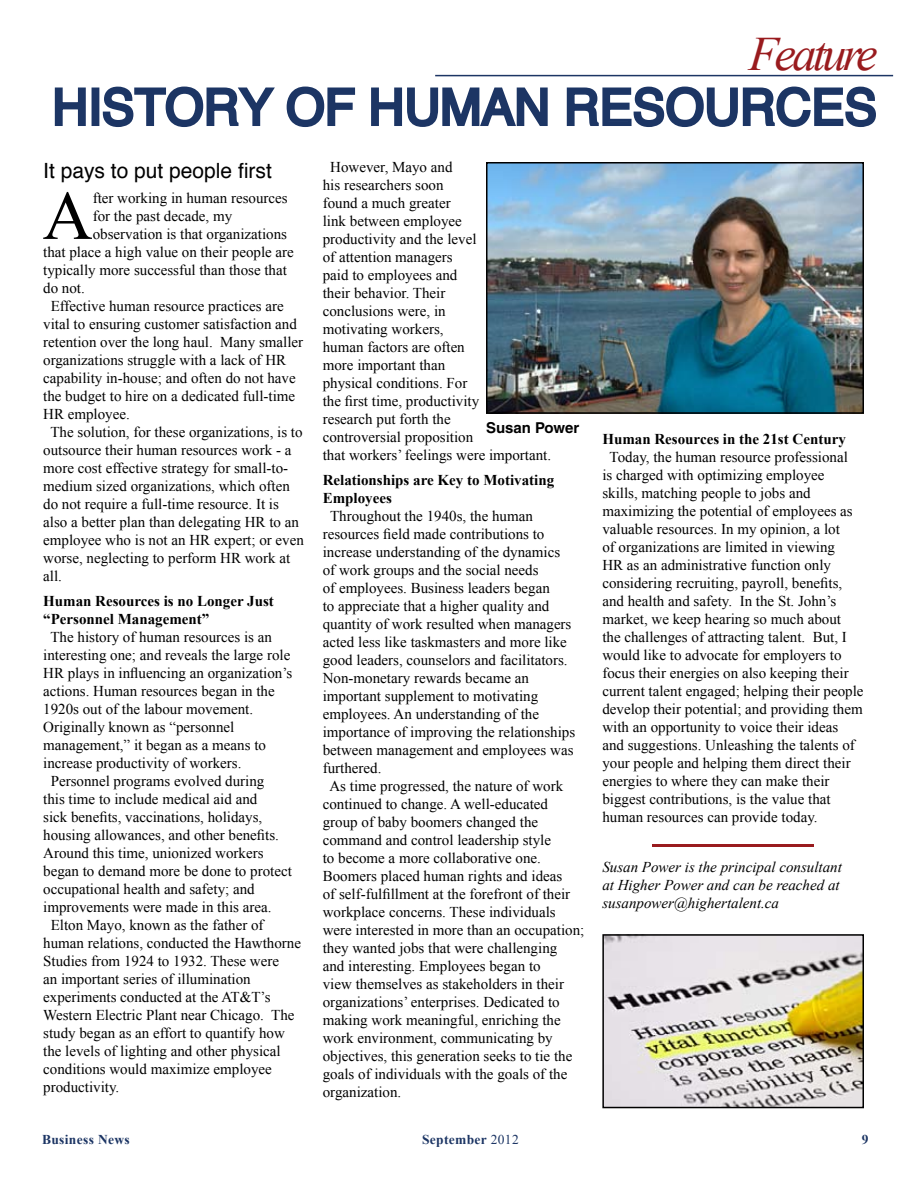
<style>
.page{position:relative;width:918px;height:1188px;background:#fff}
.page>*{position:absolute;margin:0;border:0;box-sizing:border-box;transform-origin:0 0}
.t1{font:69.3px "Times New Roman";color:#000}
.t2{font:49.5px "Helvetica";color:#1c3564}
.t3{font:italic 48px "Times New Roman";letter-spacing:-.075em;color:#991b1e}
.t4{font:21px "Helvetica";color:#000}
.t5{font:15px/18px "Times New Roman";color:#000}
.t6{font:700 15px/18px "Times New Roman";color:#000}
.t7{font:italic 15px/18px "Times New Roman";color:#000}
.t8{font:700 15px "Helvetica";color:#000}
.t9{font:700 13.5px "Times New Roman";letter-spacing:.025em;color:#1c3564}
.s1{font-weight:400}
</style>
<div class="page">
<svg style="left:54px;top:87px;width:32px;height:39px"></svg>
<div style="left:92px;top:88px;width:7px;height:38px;border:3px solid #1c3564"></div>
<svg style="left:102px;top:86px;width:173px;height:41px"></svg>
<svg style="left:286px;top:86px;width:70px;height:41px"></svg>
<svg style="left:371px;top:76px;width:178px;height:51px"></svg>
<svg style="left:566px;top:86px;width:310px;height:41px"></svg>
<hr style="left:435px;top:75px;width:458px;height:1px;background:#1c3564">
<hr style="left:652px;top:844px;width:162px;height:3px;background:#991b1e">
<img style="left:605px;top:937px;width:256px;height:168px">
<div style="left:602px;top:934px;width:262px;height:174px;border:2px solid #000"></div>
<img style="left:489px;top:165px;width:372px;height:246px">
<div style="left:486px;top:162px;width:378px;height:252px;border:2px solid #000"></div>
<h3 class="t3" style="left:749px;top:21px;width:130px">Feature</h3>
<h2 class="t2" style="left:52px;top:76px;width:29px">HIST</h2>
<h2 class="t2" style="left:165px;top:76px;width:678px">ORY OF HUMAN RESOU RCES</h2>
<h3 class="t4" style="left:43px;top:158px;width:230px">IT PAYS TO PUT PEOPLE FIRST</h3>
<h1 class="t1" style="left:43px;top:169px;width:52px">A</h1>
<p class="t5" style="left:93px;top:189px;width:196px">fter working in human resources</p>
<p class="t5" style="left:93px;top:207px;width:141px">for the past decade, my</p>
<p class="t5" style="left:93px;top:225px;width:196px">observation is that organizations</p>
<p class="t5" style="left:43px;top:243px;width:252px">that place a high value on their people are</p>
<p class="t5" style="left:43px;top:261px;width:245px">typically more successful than those that</p>
<p class="t5" style="left:43px;top:279px;width:43px">do not.</p>
<p class="t5" style="left:51px;top:297px;width:234px">Effective human resource practices are</p>
<p class="t5" style="left:43px;top:315px;width:255px">vital to ensuring customer satisfaction and</p>
<p class="t5" style="left:43px;top:333px;width:261px">retention over the long haul. Many smaller</p>
<p class="t5" style="left:43px;top:351px;width:245px">organizations struggle with a lack of HR</p>
<p class="t5" style="left:43px;top:369px;width:254px">capability in-house; and often do not have</p>
<p class="t5" style="left:43px;top:387px;width:254px">the budget to hire on a dedicated full-time</p>
<p class="t5" style="left:43px;top:405px;width:88px">HR employee.</p>
<p class="t5" style="left:50px;top:423px;width:254px">The solution, for these organizations, is to</p>
<p class="t5" style="left:43px;top:441px;width:250px">outsource their human resources work - a</p>
<p class="t5" style="left:43px;top:459px;width:247px">more cost effective strategy for small-to-</p>
<p class="t5" style="left:43px;top:477px;width:248px">medium sized organizations, which often</p>
<p class="t5" style="left:43px;top:495px;width:237px">do not require a full-time resource. It is</p>
<p class="t5" style="left:43px;top:513px;width:257px">also a better plan than delegating HR to an</p>
<p class="t5" style="left:43px;top:531px;width:262px">employee who is not an HR expert; or even</p>
<p class="t5" style="left:43px;top:549px;width:249px">worse, neglecting to perform HR work at</p>
<p class="t5" style="left:43px;top:567px;width:20px">all.</p>
<p class="t6" style="left:43px;top:591px;width:232px">Human Resources is no Longer Just “Personnel Management”</p>
<p class="t5" style="left:50px;top:627px;width:223px">The history of human resources is an</p>
<p class="t5" style="left:43px;top:645px;width:249px">interesting one; and reveals the large role</p>
<p class="t5" style="left:43px;top:663px;width:251px">HR plays in influencing an organization’s</p>
<p class="t5" style="left:43px;top:681px;width:233px">actions. Human resources began in the</p>
<p class="t5" style="left:43px;top:699px;width:211px">1920s out of the labour movement.</p>
<p class="t5" style="left:43px;top:717px;width:193px">Originally known as “personnel</p>
<p class="t5" style="left:43px;top:735px;width:224px">management,” it began as a means to</p>
<p class="t5" style="left:43px;top:753px;width:200px">increase productivity of workers.</p>
<p class="t5" style="left:51px;top:771px;width:215px">Personnel programs evolved during</p>
<p class="t5" style="left:43px;top:789px;width:216px">this time to include medical aid and</p>
<p class="t5" style="left:43px;top:807px;width:221px">sick benefits, vaccinations, holidays,</p>
<p class="t5" style="left:43px;top:825px;width:237px">housing allowances, and other benefits.</p>
<p class="t5" style="left:43px;top:843px;width:222px">Around this time, unionized workers</p>
<p class="t5" style="left:43px;top:861px;width:250px">began to demand more be done to protect</p>
<p class="t5" style="left:43px;top:879px;width:213px">occupational health and safety; and</p>
<p class="t5" style="left:43px;top:897px;width:230px">improvements were made in this area.</p>
<p class="t5" style="left:51px;top:915px;width:214px">Elton Mayo, known as the father of</p>
<p class="t5" style="left:43px;top:933px;width:259px">human relations, conducted the Hawthorne</p>
<p class="t5" style="left:43px;top:951px;width:237px">Studies from 1924 to 1932. These were</p>
<p class="t5" style="left:43px;top:969px;width:209px">an important series of illumination</p>
<p class="t5" style="left:43px;top:987px;width:229px">experiments conducted at the AT&amp;T’s</p>
<p class="t5" style="left:43px;top:1005px;width:253px">Western Electric Plant near Chicago. The</p>
<p class="t5" style="left:43px;top:1023px;width:243px">study began as an effort to quantify how</p>
<p class="t5" style="left:43px;top:1041px;width:239px">the levels of lighting and other physical</p>
<p class="t5" style="left:43px;top:1059px;width:230px">conditions would maximize employee</p>
<p class="t5" style="left:43px;top:1077px;width:78px">productivity.</p>
<p class="t5" style="left:323px;top:158px;width:230px;text-indent:8px">However, Mayo and<br>his researchers soon<br>found a much greater<br>link between employee<br>productivity and the level<br>of attention managers<br>paid to employees and<br>their behavior. Their<br>conclusions were, in<br>motivating workers,<br>human factors are often<br>more important than<br>physical conditions. For<br>the first time, productivity<br>research put forth the<br>controversial proposition<br>that workers’ feelings were important.</p>
<p class="t6" style="left:323px;top:471px;width:233px">Relationships are Key to Motivating<br>Employees</p>
<p class="t5" style="left:330px;top:507px;width:204px">Throughout the 1940s, the human</p>
<p class="t5" style="left:323px;top:525px;width:223px">resources field made contributions to</p>
<p class="t5" style="left:323px;top:543px;width:239px">increase understanding of the dynamics</p>
<p class="t5" style="left:323px;top:561px;width:217px">of work groups and the social needs</p>
<p class="t5" style="left:323px;top:579px;width:229px">of employees. Business leaders began</p>
<p class="t5" style="left:323px;top:597px;width:228px">to appreciate that a higher quality and</p>
<p class="t5" style="left:323px;top:615px;width:250px">quantity of work resulted when managers</p>
<p class="t5" style="left:323px;top:633px;width:246px">acted less like taskmasters and more like</p>
<p class="t5" style="left:323px;top:651px;width:246px">good leaders, counselors and facilitators.</p>
<p class="t5" style="left:323px;top:669px;width:208px">Non-monetary rewards became an</p>
<p class="t5" style="left:323px;top:687px;width:217px">important supplement to motivating</p>
<p class="t5" style="left:323px;top:705px;width:218px">employees. An understanding of the</p>
<p class="t5" style="left:323px;top:723px;width:254px">importance of improving the relationships</p>
<p class="t5" style="left:323px;top:741px;width:252px">between management and employees was</p>
<p class="t5" style="left:323px;top:759px;width:60px">furthered.</p>
<p class="t5" style="left:329px;top:777px;width:235px">As time progressed, the nature of work</p>
<p class="t5" style="left:323px;top:795px;width:227px">continued to change. A well-educated</p>
<p class="t5" style="left:323px;top:813px;width:217px">group of baby boomers changed the</p>
<p class="t5" style="left:323px;top:831px;width:230px">command and control leadership style</p>
<p class="t5" style="left:323px;top:849px;width:220px">to become a more collaborative one.</p>
<p class="t5" style="left:323px;top:867px;width:241px">Boomers placed human rights and ideas</p>
<p class="t5" style="left:323px;top:885px;width:249px">of self-fulfillment at the forefront of their</p>
<p class="t5" style="left:323px;top:903px;width:234px">workplace concerns. These individuals</p>
<p class="t5" style="left:323px;top:921px;width:263px">were interested in more than an occupation;</p>
<p class="t5" style="left:323px;top:939px;width:236px">they wanted jobs that were challenging</p>
<p class="t5" style="left:323px;top:957px;width:219px">and interesting. Employees began to</p>
<p class="t5" style="left:323px;top:975px;width:243px">view themselves as stakeholders in their</p>
<p class="t5" style="left:323px;top:993px;width:238px">organizations’ enterprises. Dedicated to</p>
<p class="t5" style="left:323px;top:1011px;width:239px">making work meaningful, enriching the</p>
<p class="t5" style="left:323px;top:1029px;width:231px">work environment, communicating by</p>
<p class="t5" style="left:323px;top:1047px;width:251px">objectives, this generation seeks to tie the</p>
<p class="t5" style="left:323px;top:1065px;width:246px">goals of individuals with the goals of the</p>
<p class="t5" style="left:323px;top:1083px;width:80px">organization.</p>
<p class="t8" style="left:486px;top:418px;width:95px">Susan Power</p>
<p class="t6" style="left:602px;top:430px;width:245px">Human Resources in the 21st Century</p>
<p class="t5" style="left:602px;top:448px;width:263px;text-indent:7px">Today, the human resource professional<br>is charged with optimizing employee skills, matching people to jobs and maximizing the potential of employees as valuable resources. In my opinion, a lot<br>of organizations are limited in viewing<br>HR as an administrative function only considering recruiting, payroll, benefits, and health and safety. In the St. John’s market, we keep hearing so much about<br>the challenges of attracting talent. But, I would like to advocate for employers to focus their energies on also keeping their current talent engaged; helping their people develop their potential; and providing them with an opportunity to voice their ideas and suggestions. Unleashing the talents of your people and helping them direct their energies to where they can make their biggest contributions, is the value that human resources can provide today.</p>
<p class="t7" style="left:602px;top:858px;width:241px">Susan Power is the principal consultant at Higher Power and can be reached at susanpower@highertalent.ca</p>
<p class="t9" style="left:42px;top:1130px;width:89px">Business News</p>
<p class="t9" style="left:422px;top:1130px;width:98px">September <span class="s1">2012</span></p>
<p class="t9" style="left:862px;top:1130px;width:8px">9</p>
</div>
